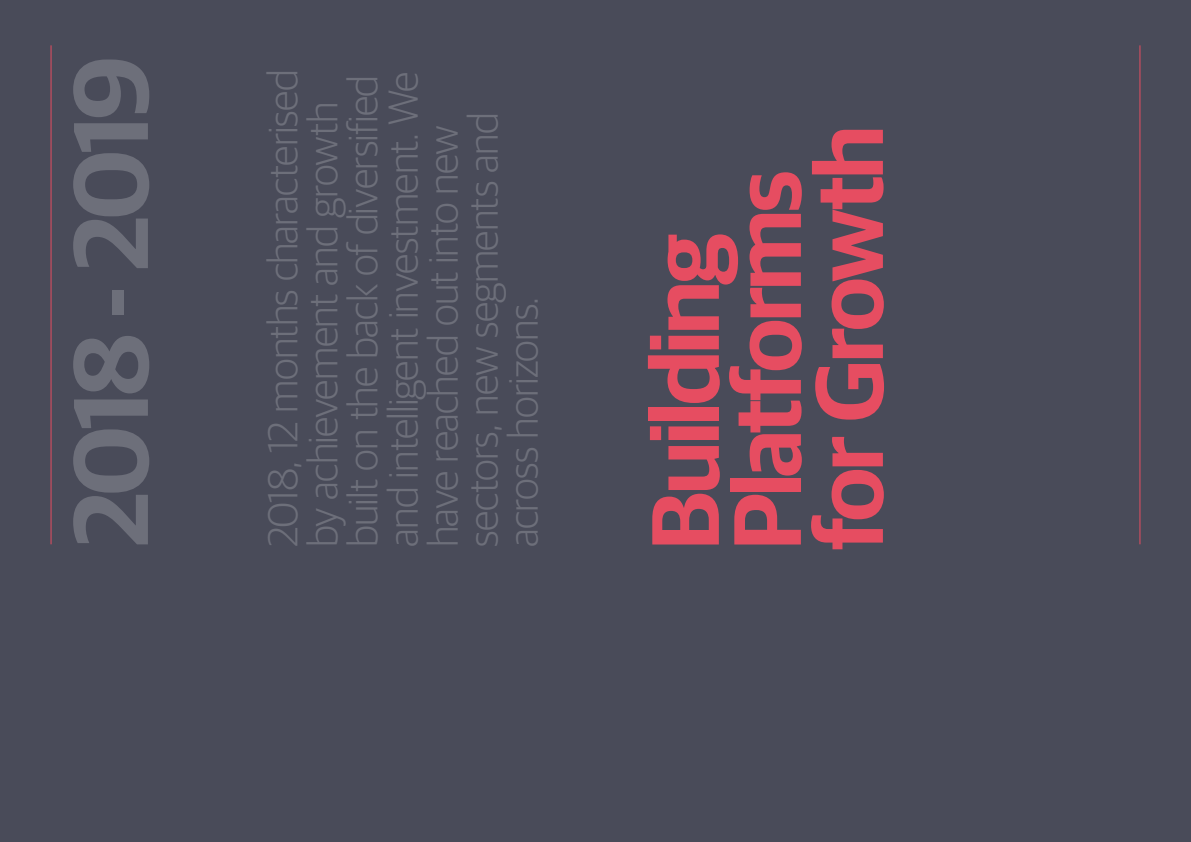
<style>
.page{position:relative;width:1191px;height:842px;background:#494b59}
.page>*{position:absolute;margin:0;border:0;box-sizing:border-box;transform-origin:0 0}
.t1{font:600 106px "Guardian Sans";letter-spacing:-.05em;color:#6d6f7a}
.t2{font:600 96px/82px "Guardian Sans";letter-spacing:-.04em;color:#e64d61}
.t3{font:300 42px/40px "Guardian Sans";letter-spacing:-.02em;color:#6d6f7a}
</style>
<div class="page">
<hr style="left:1139px;top:45px;width:1px;height:499px;background:#e64d61">
<hr style="left:51px;top:45px;width:1px;height:499px;background:#e64d61">
<h1 class="t1" style="left:33px;top:547px;width:493px;rotate:-90deg">2018 - 2019</h1>
<p class="t3" style="left:260px;top:547px;width:479px;rotate:-90deg">2018, 12 months characterised by achievement and growth built on the back of diversified and intelligent investment. We have reached out into new sectors, new segments and across horizons.</p>
<h2 class="t2" style="left:636px;top:550px;width:427px;rotate:-90deg">Building<br>Platforms for Growth</h2>
</div>
